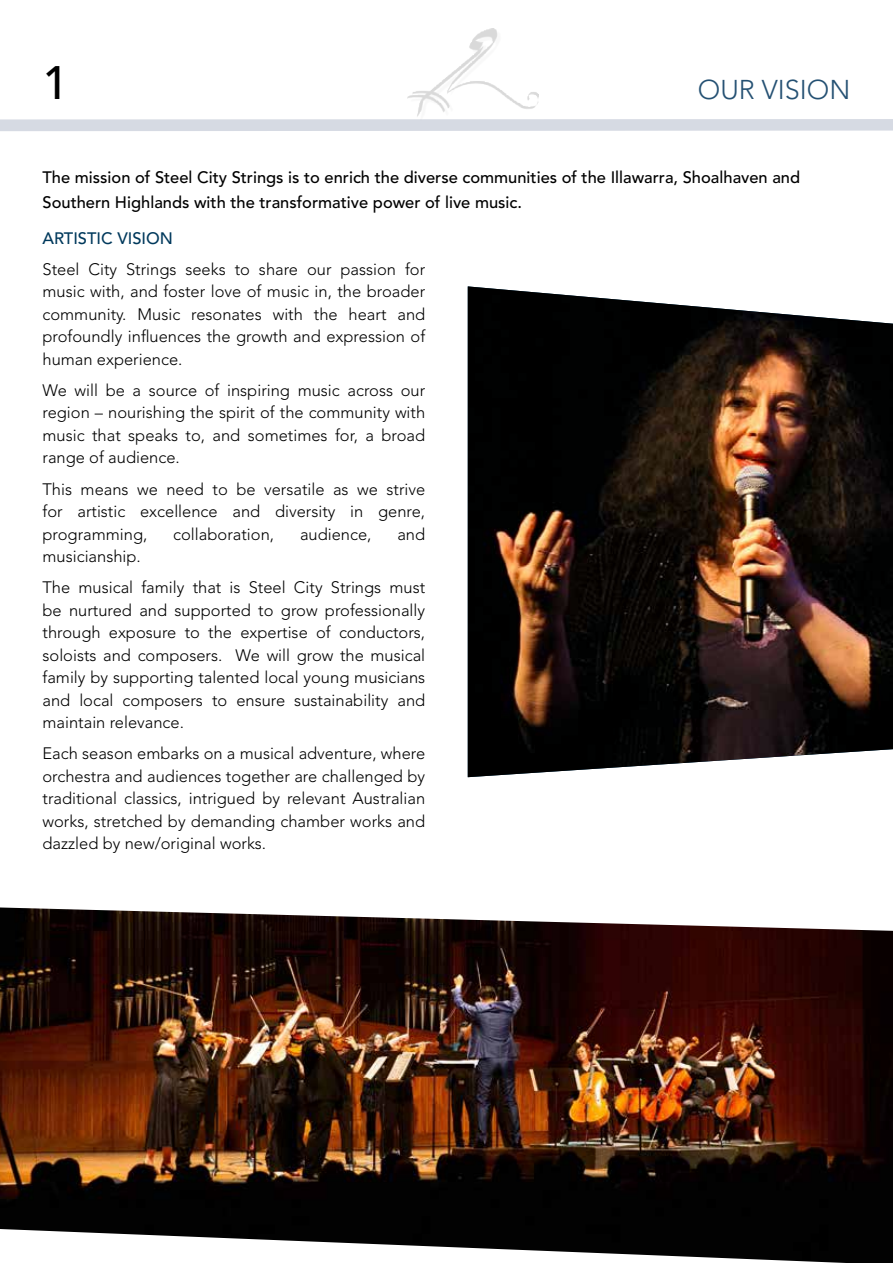
<style>
.page{position:relative;width:893px;height:1263px;background:#fff}
.page>*{position:absolute;margin:0;border:0;box-sizing:border-box;transform-origin:0 0}
.t1{font:500 46.5px "Avenir";color:#000}
.t2{font:300 27px "Avenir";color:#255173}
.t3{font:300 16.5px/22.5px "Avenir";color:#000;text-align:justify}
.t4{font:500 16.5px/25.5px "Avenir";color:#000}
.t5{font:500 16.5px "Avenir";color:#00395c}
</style>
<div class="page">
<div style="left:0;top:119px;width:893px;height:12px;background:#d6dae3"></div>
<img style="left:0;top:907px;width:893px;height:356px">
<img style="left:468px;top:286px;width:425px;height:491px">
<img style="left:407px;top:28px;width:131px;height:92px">
<h1 class="t1" style="left:43px;top:56px;width:27px">1</h1>
<h2 class="t2" style="left:698px;top:74px;width:149px">OUR VISION</h2>
<p class="t4" style="left:43px;top:165px;width:759px">The mission of Steel City Strings is to enrich the diverse communities of the I llawarra, Shoalhaven and<br>Southern Highlands with the transformative power of live music.</p>
<p class="t5" style="left:43px;top:229px;width:132px">Artistic Vision</p>
<p class="t3" style="left:43px;top:258px;width:384px">Steel City Strings seeks to share our passion for music with, and foster love of music in, the broader community. Music resonates with the heart and profoundly influences the growth and expression of human experience.</p>
<p class="t3" style="left:43px;top:379px;width:384px">We will be a source of inspiring music across our region – nourishing the spirit of the community with music that speaks to, and sometimes for, a broad range of audience.</p>
<p class="t3" style="left:43px;top:477px;width:384px">This means we need to be versatile as we strive for artistic excellence and diversity in genre, programming,</p>
<p class="t3" style="left:173px;top:522px;width:102px">collaboration,</p>
<p class="t3" style="left:300px;top:522px;width:73px">audience,</p>
<p class="t3" style="left:397px;top:522px;width:29px">and</p>
<p class="t3" style="left:43px;top:541px;width:384px;line-height:31px">musicianship.<br>The musical family that is Steel City Strings must</p>
<p class="t3" style="left:43px;top:599px;width:384px">be nurtured and supported to grow professionally through exposure to the expertise of conductors, soloists and composers. We will grow the musical family by supporting talented local young musicians and local composers to ensure sustainability and maintain relevance.</p>
<p class="t3" style="left:43px;top:742px;width:384px">Each season embarks on a musical adventure, where orchestra and audiences together are challenged by traditional classics, intrigued by relevant Australian works, stretched by demanding chamber works and dazzled by new/original works.</p>
</div>
